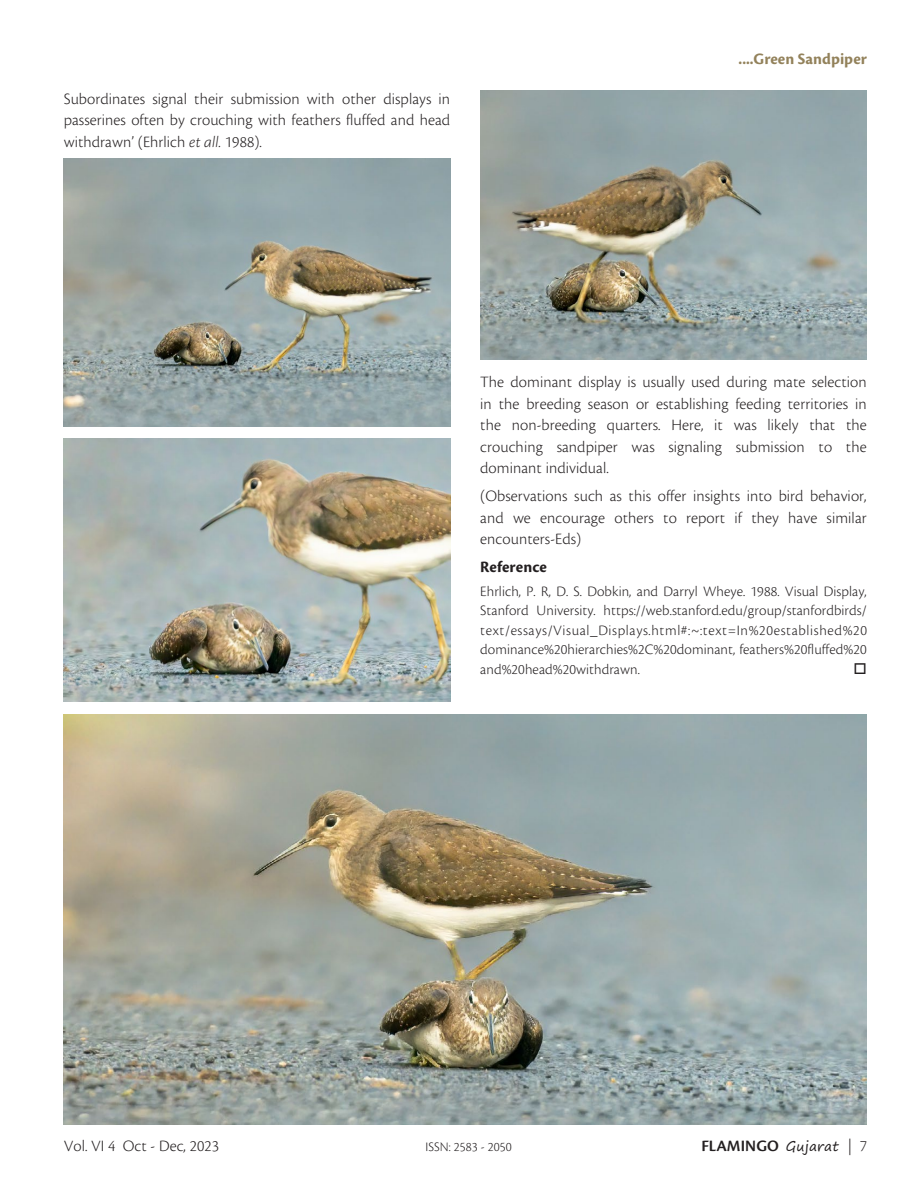
<style>
.page{position:relative;width:918px;height:1188px;background:#fff}
.page>*{position:absolute;margin:0;border:0;box-sizing:border-box;transform-origin:0 0}
.t1{font:300 16.5px/21.5px "Cronos Pro";letter-spacing:.005em;color:#231f20;text-align:justify}
.t2{font:700 16.5px "Cronos Pro";color:#93825b}
.t3{font:600 16.5px "Cronos Pro";letter-spacing:.005em;color:#231f20}
.t4{font:700 16.5px "Cronos Pro";letter-spacing:.005em;color:#231f20}
.t5{font:300 15px/19.5px "Cronos Pro";letter-spacing:.005em;color:#231f20;text-align:justify}
.t6{font:300 13.5px "Cronos Pro";letter-spacing:.005em;color:#231f20}
.s1{font-style:italic}
.s2{font-family:"Segoe Print";font-weight:400;font-size:13.5px}
.s3{font-weight:300}
</style>
<div class="page">
<img style="left:64px;top:158px;width:386px;height:269px">
<img style="left:64px;top:438px;width:386px;height:264px">
<img style="left:480px;top:91px;width:387px;height:269px">
<img style="left:64px;top:715px;width:803px;height:409px">
<p class="t1" style="left:64px;top:88px;width:388px">Subordinates signal their submission with other displays in passerines often by crouching with feathers fluffed and head withdrawn’ (Ehrlich <span class="s1">et all.</span> 1988).</p>
<p class="t2" style="left:739px;top:49px;width:130px">....Green Sandpiper</p>
<p class="t1" style="left:480px;top:372px;width:388px">The dominant display is usually used during mate selection in the breeding season or establishing feeding territories in the non-breeding quarters. Here, it was likely that the crouching sandpiper was signaling submission to the dominant individual.</p>
<p class="t1" style="left:480px;top:485px;width:388px">(Observations such as this offer insights into bird behavior, and we encourage others to report if they have similar encounters-Eds)</p>
<p class="t4" style="left:480px;top:557px;width:68px">Reference</p>
<p class="t5" style="left:480px;top:581px;width:388px">Ehrlich, P. R, D. S. Dobkin, and Darryl Wheye. 1988. Visual Display, Stanford University. https://web.stanford.edu/group/stanfordbirds/ text/essays/Visual_Displays.html#:~:text=In%20established%20 dominance%20hierarchies%2C%20dominant, feathers%20fluffed%20 and%20head%20withdrawn.</p>
<p class="t1" style="left:64px;top:1135px;width:157px">Vol. VI 4 Oct - Dec, 2023</p>
<p class="t6" style="left:426px;top:1139px;width:88px">ISSN: 2583 - 2050</p>
<p class="t3" style="left:701px;top:1137px;width:167px">FLAMINGO <span class="s2">Gujarat</span> <span class="s3">| 7</span></p>
</div>
